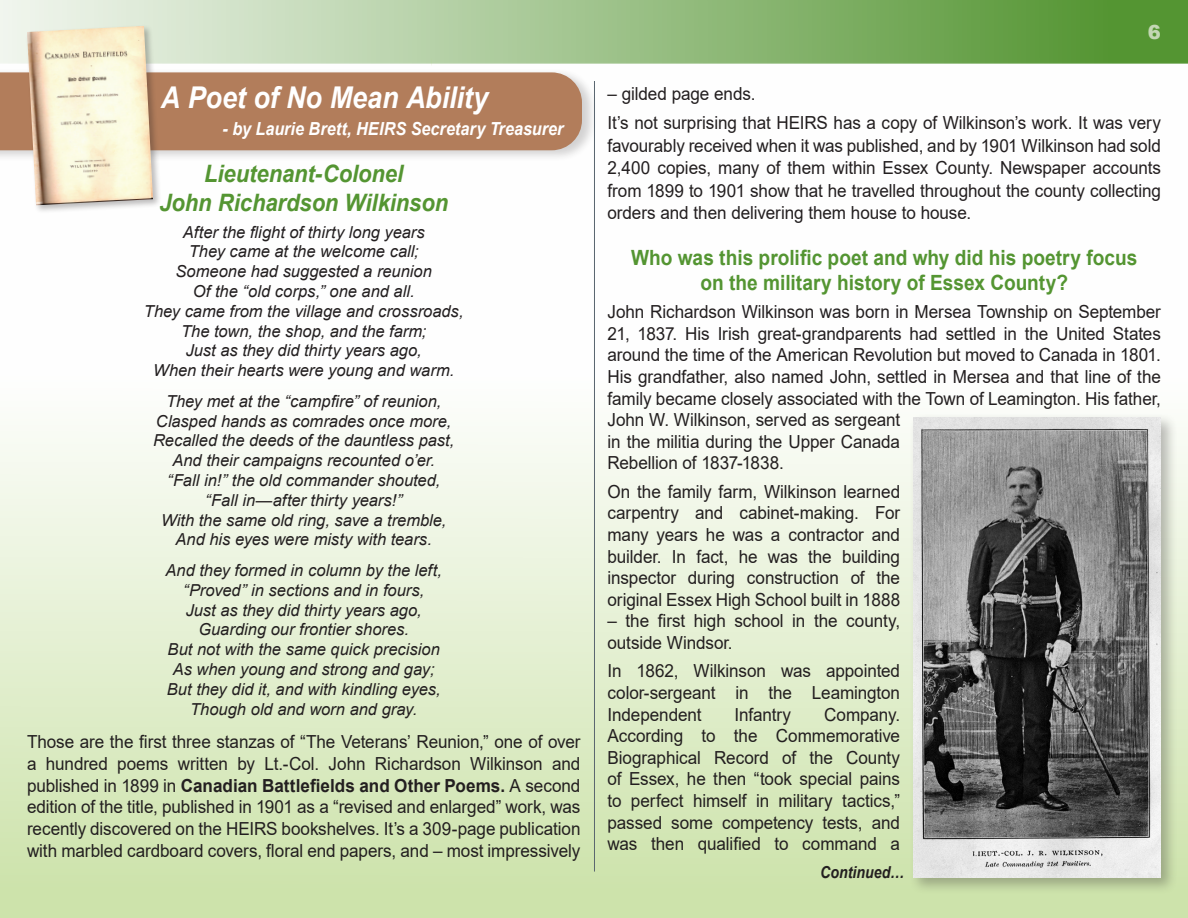
<style>
.page{position:relative;width:1188px;height:918px;background:#fff}
.page>*{position:absolute;margin:0;border:0;box-sizing:border-box;transform-origin:0 0}
.t1{font:italic 700 30px "Arial";letter-spacing:-.005em;color:#fff;scale:.9 1}
.t2{font:italic 700 24px/28.8px "Arial";letter-spacing:-.005em;color:#549532;text-align:center;scale:.92 1}
.t3{font:700 21px/25.2px "Arial";color:#549532;text-align:center;scale:.91 1}
.t4{font:900 19.5px "Arial";color:#c3d7b4}
.t5{font:18px/21.6px "Arial";letter-spacing:-.005em;color:#231f20;text-align:justify;scale:.95 1}
.t6{font:italic 700 18px "Arial";color:#fff;scale:.9 1}
.t7{font:italic 16.5px "Arial";color:#231f20}
.t8{font:italic 700 16.5px "Arial";color:#231f20;scale:.86 1}
.s1{font-weight:700}
</style>
<div class="page">
<div style="left:0;top:0;width:1188px;height:918px;background:linear-gradient(to bottom,#fff,#d1e5b3)"></div>
<svg style="left:0;top:0;width:1188px;height:64px;background:#9ac086"></svg>
<div style="left:435px;top:65px;width:14px;height:16px;background:#fefefe"></div>
<div style="left:0;top:68px;width:597px;height:94px;background:#231f20;opacity:.2"></div>
<div style="left:0;top:72px;width:582px;height:78px;background:#b27d5b"></div>
<hr style="left:594px;top:81px;width:1px;height:791px;background:#5a6670">
<div style="left:909px;top:413px;width:269px;height:481px;background:#231f20;opacity:.3"></div>
<img style="left:914px;top:417px;width:247px;height:461px">
<div style="left:25px;top:24px;width:137px;height:190px;background:#231f20;opacity:.3"></div>
<img style="left:27px;top:26px;width:126px;height:179px">
<p class="t1" style="left:161px;top:77px;width:365px">A Poet of No Mean Ability</p>
<p class="t6" style="left:223px;top:116px;width:380px">- by Laurie Brett, HEIRS Secretary Treasurer</p>
<p class="t2" style="left:159px;top:160px;width:315px">Lieutenant-Colonel<br>John Richardson Wilkinson</p>
<p class="t7" style="left:183px;top:221px;width:243px">After the flight of thirty long years</p>
<p class="t7" style="left:189px;top:241px;width:231px">They came at the welcome call;</p>
<p class="t7" style="left:175px;top:261px;width:258px">Someone had suggested a reunion</p>
<p class="t7" style="left:193px;top:281px;width:223px">Of the “old corps,” one and all.</p>
<p class="t7" style="left:144px;top:300px;width:321px">They came from the village and crossroads,</p>
<p class="t7" style="left:181px;top:320px;width:247px">The town, the shop, and the farm;</p>
<p class="t7" style="left:186px;top:340px;width:238px">Just as they did thirty years ago,</p>
<p class="t7" style="left:153px;top:360px;width:303px">When their hearts were young and warm.</p>
<p class="t7" style="left:166px;top:390px;width:277px">They met at the “campfire” of reunion,</p>
<p class="t7" style="left:156px;top:410px;width:297px">Clasped hands as comrades once more,</p>
<p class="t7" style="left:153px;top:430px;width:303px">Recalled the deeds of the dauntless past,</p>
<p class="t7" style="left:173px;top:450px;width:264px">And their campaigns recounted o’er.</p>
<p class="t7" style="left:167px;top:470px;width:275px">“Fall in!” the old commander shouted,</p>
<p class="t7" style="left:205px;top:489px;width:199px">“Fall in—after thirty years!”</p>
<p class="t7" style="left:161px;top:509px;width:287px">With the same old ring, save a tremble,</p>
<p class="t7" style="left:176px;top:529px;width:258px">And his eyes were misty with tears.</p>
<p class="t7" style="left:166px;top:560px;width:278px">And they formed in column by the left,</p>
<p class="t7" style="left:183px;top:579px;width:243px">“Proved” in sections and in fours,</p>
<p class="t7" style="left:186px;top:599px;width:238px">Just as they did thirty years ago,</p>
<p class="t7" style="left:198px;top:619px;width:212px">Guarding our frontier shores.</p>
<p class="t7" style="left:168px;top:639px;width:274px">But not with the same quick precision</p>
<p class="t7" style="left:173px;top:659px;width:263px">As when young and strong and gay;</p>
<p class="t7" style="left:167px;top:678px;width:275px">But they did it, and with kindling eyes,</p>
<p class="t7" style="left:190px;top:698px;width:229px">Though old and worn and gray.</p>
<p class="t5" style="left:27px;top:731px;width:584px">Those are the first three stanzas of “The Veterans’ Reunion,” one of over a hundred poems written by Lt.-Col. John Richardson Wilkinson and published in 1899 in <span class="s1">Canadian Battlefields and Other Poems.</span> A second edition of the title, published in 1901 as a “revised and enlarged” work, was recently discovered on the HEIRS bookshelves. It’s a 309-page publication with marbled cardboard covers, floral end papers, and – most impressively</p>
<p class="t4" style="left:1148px;top:18px;width:15px">6</p>
<p class="t5" style="left:608px;top:83px;width:157px">– gilded page ends.</p>
<p class="t5" style="left:608px;top:112px;width:584px;line-height:22.5px">It’s not surprising that HEIRS has a copy of Wilkinson’s work. It was very favourably received when it was published, and by 1901 Wilkinson had sold 2,400 copies, many of them within Essex County. Newspaper accounts from 1899 to 1901 show that he travelled throughout the county collecting orders and then delivering them house to house.</p>
<p class="t3" style="left:631px;top:245px;width:558px">Who was this prolific poet and why did his poetry focus on the military history of Essex County?</p>
<p class="t5" style="left:608px;top:301px;width:584px;text-align:left">John Richardson Wilkinson was born in Mersea Township on September 21, 1837. His Irish great-grandparents had settled in the United States around the time of the American Revolution but moved to Canada in 1801.<br>His grandfather, also named John, settled in Mersea and that line of the family became closely associated with the Town of Leamington. His father, John W. Wilkinson, served as sergeant<br>in the militia during the Upper Canada<br>Rebellion of 1837-1838.</p>
<p class="t5" style="left:608px;top:481px;width:310px">On the family farm, Wilkinson learned carpentry and cabinet-making. For many years he was a contractor and builder. In fact, he was the building inspector during construction of the original Essex High School built in 1888</p>
<p class="t5" style="left:608px;top:610px;width:310px">– the first high school in the county, outside Windsor.</p>
<p class="t5" style="left:608px;top:660px;width:310px">In 1862, Wilkinson was appointed color-sergeant in the Leamington Independent</p>
<p class="t5" style="left:608px;top:703px;width:310px;text-indent:217px">Company.<br>According to the Commemorative Biographical Record of the County of Essex, he then “took special pains to perfect himself in military tactics,” passed some competency tests, and was then qualified to command a</p>
<p class="t8" style="left:820px;top:861px;width:99px">Continued…</p>
<p class="t5" style="left:734px;top:703px;width:61px">Infantry</p>
</div>
